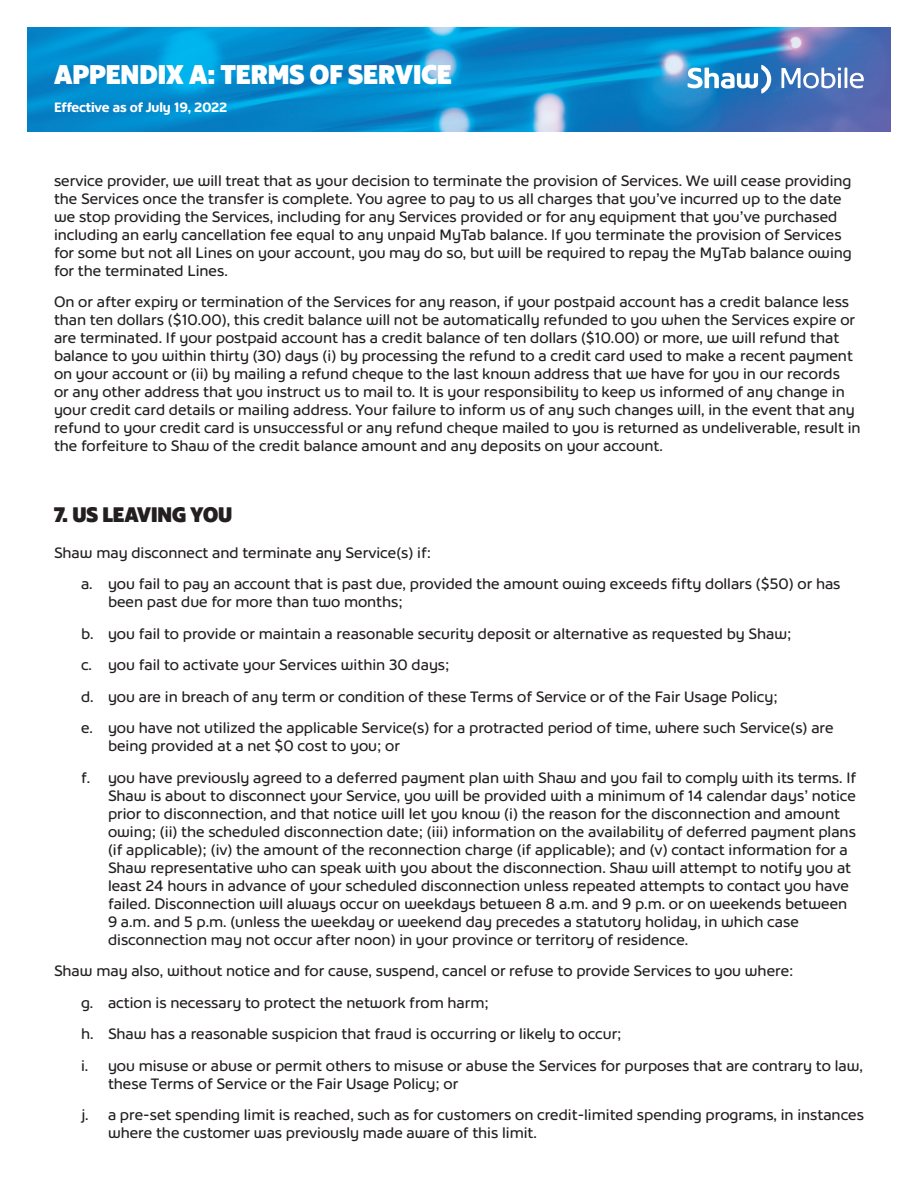
<style>
.page{position:relative;width:918px;height:1188px;background:#fff}
.page>*{position:absolute;margin:0;border:0;box-sizing:border-box;transform-origin:0 0}
.t1{font:900 27px "Shaw";color:#fff}
.Section_Header{font:900 21px "Shaw";color:#231f20}
.t2{font:500 15px/18px "Shaw";color:#231f20}
.t3{font:700 13.5px "Shaw";letter-spacing:-.01em;color:#fff}
</style>
<div class="page">
<img style="left:27px;top:27px;width:864px;height:104px">
<svg style="left:688px;top:65px;width:83px;height:29px"></svg>
<svg style="left:781px;top:68px;width:60px;height:20px"></svg>
<hr style="left:838px;top:73px;width:3px;height:15px;background:#fff">
<hr style="left:845px;top:68px;width:2px;height:20px;background:#fff">
<svg style="left:850px;top:73px;width:14px;height:15px"></svg>
<h1 class="t1" style="left:54px;top:59px;width:399px">APPENDIX A: TERMS OF SERVICE</h1>
<p class="t3" style="left:54px;top:100px;width:175px">Effective as of July 19, 2022</p>
<p class="t2" style="left:54px;top:172px;width:799px">service provider, we will treat that as your decision to terminate the provision of Services. We will cease providing the Services once the transfer is complete. You agree to pay to us all charges that you’ve incurred up to the date we stop providing the Services, including for any Services provided or for any equipment that you’ve purchased including an early cancellation fee equal to any unpaid MyTab balance. If you terminate the provision of Services for some but not all Lines on your account, you may do so, but will be required to repay the MyTab balance owing for the terminated Lines.</p>
<p class="t2" style="left:54px;top:293px;width:808px">On or after expiry or termination of the Services for any reason, if your postpaid account has a credit balance less than ten dollars ($10.00), this credit balance will not be automatically refunded to you when the Services expire or are terminated. If your postpaid account has a credit balance of ten dollars ($10.00) or more, we will refund that balance to you within thirty (30) days (i) by processing the refund to a credit card used to make a recent payment on your account or (ii) by mailing a refund cheque to the last known address that we have for you in our records<br>or any other address that you instruct us to mail to. It is your responsibility to keep us informed of any change in your credit card details or mailing address. Your failure to inform us of any such changes will, in the event that any refund to your credit card is unsuccessful or any refund cheque mailed to you is returned as undeliverable, result in the forfeiture to Shaw of the credit balance amount and any deposits on your account.</p>
<p class="Section_Header" style="left:54px;top:503px;width:180px">7. US LEAVING YOU</p>
<p class="t2" style="left:54px;top:544px;width:379px">Shaw may disconnect and terminate any Service(s) if:</p>
<p class="t2" style="left:108px;top:575px;width:734px;text-indent:-27px">a. you fail to pay an account that is past due, provided the amount owing exceeds fifty dollars ($50) or has been past due for more than two months;</p>
<p class="t2" style="left:81px;top:625px;width:712px">b. you fail to provide or maintain a reasonable security deposit or alternative as requested by Shaw;</p>
<p class="t2" style="left:81px;top:656px;width:370px">c. you fail to activate your Services within 30 days;</p>
<p class="t2" style="left:81px;top:688px;width:698px">d. you are in breach of any term or condition of these Terms of Service or of the Fair Usage Policy;</p>
<p class="t2" style="left:108px;top:719px;width:727px;text-indent:-27px">e. you have not utilized the applicable Service(s) for a protracted period of time, where such Service(s) are being provided at a net $0 cost to you; or</p>
<p class="t2" style="left:108px;top:769px;width:750px;text-indent:-27px">f. you have previously agreed to a deferred payment plan with Shaw and you fail to comply with its terms. If Shaw is about to disconnect your Service, you will be provided with a minimum of 14 calendar days’ notice prior to disconnection, and that notice will let you know (i) the reason for the disconnection and amount owing; (ii) the scheduled disconnection date; (iii) information on the availability of deferred payment plans (if applicable); (iv) the amount of the reconnection charge (if applicable); and (v) contact information for a Shaw representative who can speak with you about the disconnection. Shaw will attempt to notify you at least 24 hours in advance of your scheduled disconnection unless repeated attempts to contact you have failed. Disconnection will always occur on weekdays between 8 a.m. and 9 p.m. or on weekends between 9 a.m. and 5 p.m. (unless the weekday or weekend day precedes a statutory holiday, in which case disconnection may not occur after noon) in your province or territory of residence.</p>
<p class="t2" style="left:54px;top:962px;width:741px">Shaw may also, without notice and for cause, suspend, cancel or refuse to provide Services to you where:</p>
<p class="t2" style="left:81px;top:994px;width:409px">g. action is necessary to protect the network from harm;</p>
<p class="t2" style="left:81px;top:1025px;width:542px">h. Shaw has a reasonable suspicion that fraud is occurring or likely to occur;</p>
<p class="t2" style="left:108px;top:1057px;width:756px;text-indent:-27px">i. you misuse or abuse or permit others to misuse or abuse the Services for purposes that are contrary to law, these Terms of Service or the Fair Usage Policy; or</p>
<p class="t2" style="left:108px;top:1106px;width:758px;text-indent:-27px">j. a pre-set spending limit is reached, such as for customers on credit-limited spending programs, in instances where the customer was previously made aware of this limit.</p>
</div>
